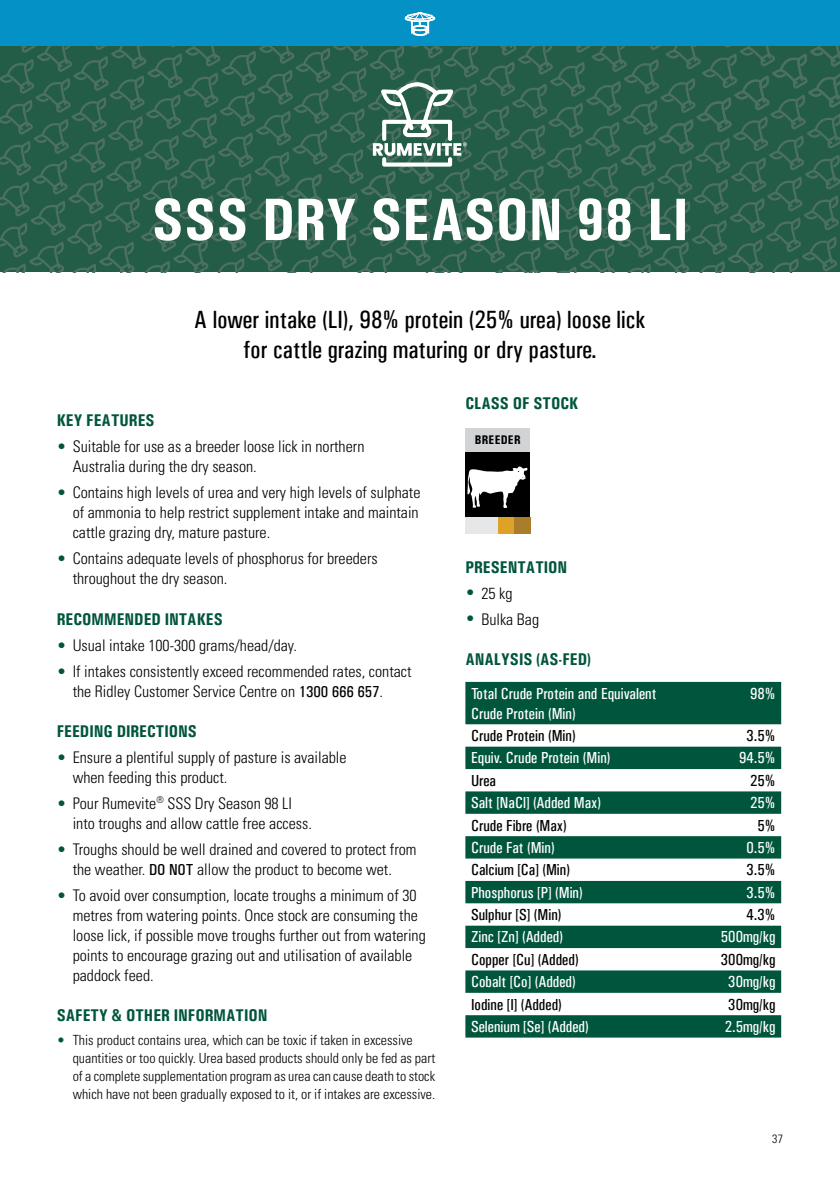
<style>
.page{position:relative;width:840px;height:1191px;background:#fff}
.page>*{position:absolute;margin:0;border:0;box-sizing:border-box;transform-origin:0 0}
.t1{font:700 60px "Univers Condensed";color:#fff}
.t2{font:25px/30px "Univers Condensed";color:#000;text-align:center}
.t3{font:700 17px "Univers Condensed";color:#00553d}
.t4{font:300 condensed 16px/20px "Univers";color:#000}
.t5{font:16px/20px "Univers Condensed";color:#fff}
.t6{font:16px "Univers Condensed";color:#000}
.t7{font:300 condensed 14px/18px "Univers";color:#000}
.t8{font:700 12.6px "Univers Condensed";letter-spacing:.025em;color:#000}
.t9{font:300 condensed 12px "Univers";color:#000}
.s1{color:#00553d}
.s2{font-family:"Univers Condensed";font-weight:500;font-stretch:normal}
</style>
<div class="page">
<div style="left:0;top:0;width:839px;height:45px;background:#0491c6"></div>
<svg style="left:0;top:45px;width:839px;height:227px;background:#2d624e"></svg>
<svg style="left:465px;top:682px;width:315px;height:355px;fill:#00553d"></svg>
<svg style="left:404px;top:12px;width:31px;height:24px"></svg>
<div style="left:465px;top:517px;width:16px;height:16px;background:#e6e7e8"></div>
<div style="left:481px;top:517px;width:16px;height:16px;background:#e6e7e8"></div>
<div style="left:497px;top:517px;width:16px;height:16px;background:#dea227"></div>
<div style="left:513px;top:517px;width:16px;height:16px;background:#aa7d2c"></div>
<div style="left:465px;top:428px;width:64px;height:24px;background:#d1d3d4"></div>
<div style="left:465px;top:452px;width:64px;height:65px;background:#000"></div>
<svg style="left:467px;top:466px;width:60px;height:42px"></svg>
<h1 class="t1" style="left:151px;top:183px;width:538px">SSS DRY SEASON 98 LI</h1>
<h2 class="t2" style="left:194px;top:305px;width:452px">A lower intake (LI), 98% protein (25% urea) loose lick for cattle grazing maturing or dry pasture.</h2>
<p class="t3" style="left:57px;top:409px;width:99px">KEY FEATURES</p>
<p class="t4" style="left:73px;top:436px;width:293px;text-indent:-16px"><span class="s1">•</span> Suitable for use as a breeder loose lick in northern<br>Australia during the dry season.</p>
<p class="t4" style="left:73px;top:482px;width:349px;text-align:justify;text-indent:-16px"><span class="s1">•</span> Contains high levels of urea and very high levels of sulphate of ammonia to help restrict supplement intake and maintain cattle grazing dry, mature pasture.</p>
<p class="t4" style="left:73px;top:548px;width:306px;text-indent:-16px"><span class="s1">•</span> Contains adequate levels of phosphorus for breeders throughout the dry season.</p>
<p class="t3" style="left:57px;top:608px;width:167px">RECOMMENDED INTAKES</p>
<p class="t4" style="left:57px;top:635px;width:241px"><span class="s1">•</span> Usual intake 100-300 grams/head/day.</p>
<p class="t4" style="left:73px;top:661px;width:340px;text-indent:-16px"><span class="s1">•</span> If intakes consistently exceed recommended rates, contact the Ridley Customer Service Centre on <span class="s2">1300 666 657</span>.</p>
<p class="t3" style="left:57px;top:720px;width:142px">FEEDING DIRECTIONS</p>
<p class="t4" style="left:73px;top:747px;width:275px;text-indent:-16px"><span class="s1">•</span> Ensure a plentiful supply of pasture is available when feeding this product.</p>
<p class="t4" style="left:73px;top:793px;width:240px;text-indent:-16px"><span class="s1">•</span> Pour Rumevite<sup>®</sup> SSS Dry Season 98 LI into troughs and allow cattle free access.</p>
<p class="t4" style="left:57px;top:839px;width:361px;text-align:center"><span class="s1">•</span> Troughs should be well drained and covered to protect from the weather. <span class="s2">DO NOT</span> allow the product to become wet.</p>
<p class="t4" style="left:73px;top:885px;width:354px;text-indent:-16px"><span class="s1">•</span> To avoid over consumption, locate troughs a minimum of 30 metres from watering points. Once stock are consuming the loose lick, if possible move troughs further out from watering points to encourage grazing out and utilisation of available paddock feed.</p>
<p class="t3" style="left:57px;top:1004px;width:212px">SAFETY &amp; OTHER INFORMATION</p>
<p class="t7" style="left:73px;top:1030px;width:364px;text-indent:-16px"><span class="s1">•</span> This product contains urea, which can be toxic if taken in excessive quantities or too quickly. Urea based products should only be fed as part of a complete supplementation program as urea can cause death to stock which have not been gradually exposed to it, or if intakes are excessive.</p>
<p class="t3" style="left:465px;top:392px;width:114px">CLASS OF STOCK</p>
<p class="t8" style="left:474px;top:432px;width:47px">BREEDER</p>
<p class="t3" style="left:465px;top:557px;width:103px">PRESENTATION</p>
<p class="t4" style="left:465px;top:583px;width:49px"><span class="s1">•</span> 25 kg</p>
<p class="t4" style="left:465px;top:609px;width:75px"><span class="s1">•</span> Bulka Bag</p>
<p class="t3" style="left:465px;top:649px;width:127px">ANALYSIS (AS-FED)</p>
<p class="t5" style="left:471px;top:683px;width:187px">Total Crude Protein and Equivalent<br>Crude Protein (Min)</p>
<p class="t5" style="left:749px;top:683px;width:27px">98%</p>
<p class="t6" style="left:471px;top:726px;width:106px">Crude Protein (Min)</p>
<p class="t6" style="left:746px;top:726px;width:30px">3.5%</p>
<p class="t5" style="left:471px;top:748px;width:141px">Equiv. Crude Protein (Min)</p>
<p class="t5" style="left:738px;top:748px;width:38px">94.5%</p>
<p class="t6" style="left:471px;top:771px;width:27px">Urea</p>
<p class="t6" style="left:749px;top:771px;width:27px">25%</p>
<p class="t5" style="left:471px;top:792px;width:131px">Salt [NaCl] (Added Max)</p>
<p class="t5" style="left:749px;top:792px;width:27px">25%</p>
<p class="t6" style="left:471px;top:815px;width:97px">Crude Fibre (Max)</p>
<p class="t6" style="left:757px;top:815px;width:19px">5%</p>
<p class="t5" style="left:471px;top:837px;width:85px">Crude Fat (Min)</p>
<p class="t5" style="left:746px;top:837px;width:30px">0.5%</p>
<p class="t6" style="left:471px;top:860px;width:100px">Calcium [Ca] (Min)</p>
<p class="t6" style="left:746px;top:860px;width:30px">3.5%</p>
<p class="t5" style="left:471px;top:882px;width:113px">Phosphorus [P] (Min)</p>
<p class="t5" style="left:746px;top:882px;width:30px">3.5%</p>
<p class="t6" style="left:471px;top:905px;width:92px">Sulphur [S] (Min)</p>
<p class="t6" style="left:746px;top:905px;width:30px">4.3%</p>
<p class="t5" style="left:471px;top:927px;width:93px">Zinc [Zn] (Added)</p>
<p class="t5" style="left:720px;top:927px;width:56px">500mg/kg</p>
<p class="t6" style="left:471px;top:950px;width:109px">Copper [Cu] (Added)</p>
<p class="t6" style="left:720px;top:950px;width:56px">300mg/kg</p>
<p class="t5" style="left:471px;top:971px;width:106px">Cobalt [Co] (Added)</p>
<p class="t5" style="left:727px;top:971px;width:49px">30mg/kg</p>
<p class="t6" style="left:471px;top:994px;width:92px">Iodine [I] (Added)</p>
<p class="t6" style="left:727px;top:994px;width:49px">30mg/kg</p>
<p class="t5" style="left:471px;top:1016px;width:119px">Selenium [Se] (Added)</p>
<p class="t5" style="left:724px;top:1016px;width:52px">2.5mg/kg</p>
<p class="t9" style="left:771px;top:1131px;width:12px">37</p>
</div>
